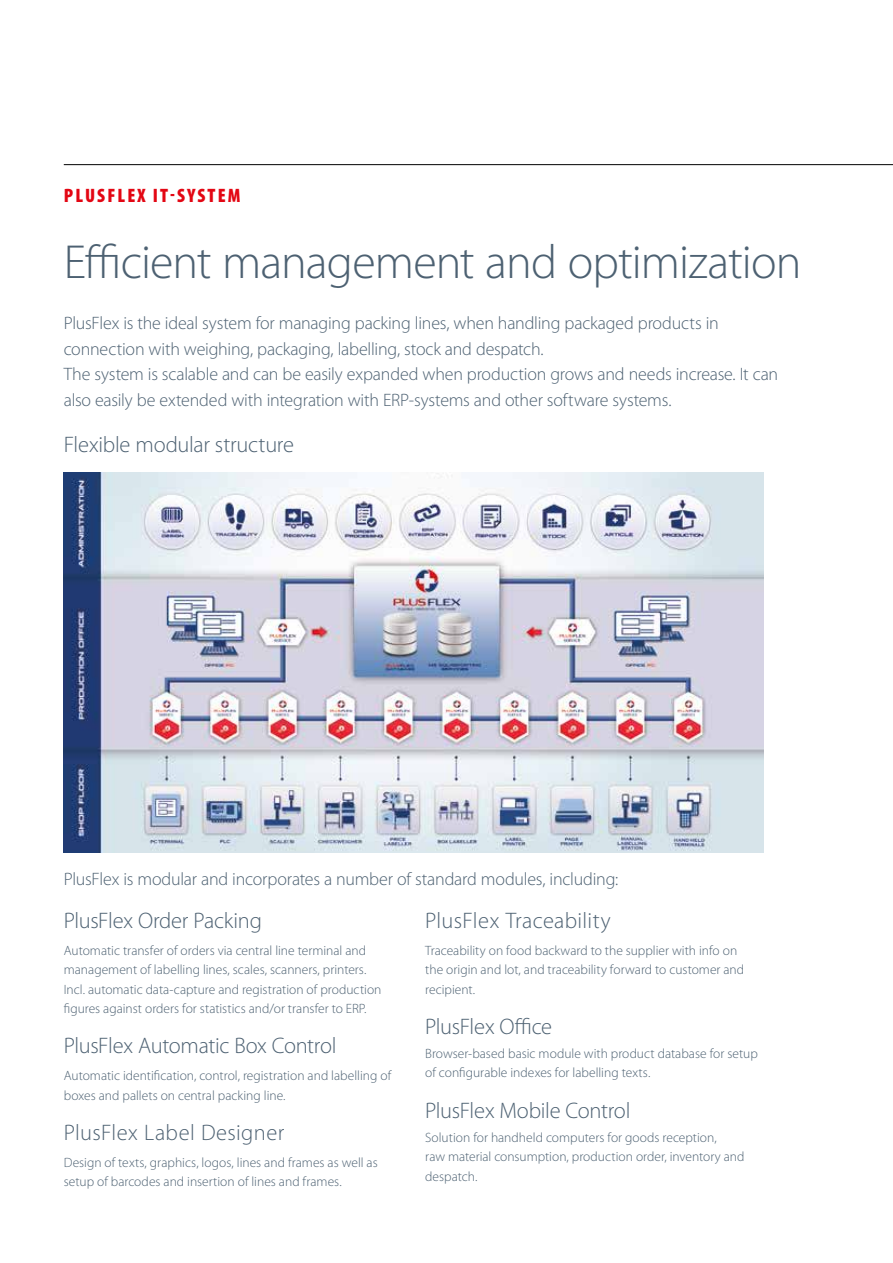
<style>
.page{position:relative;width:893px;height:1263px;background:#fff}
.page>*{position:absolute;margin:0;border:0;box-sizing:border-box;transform-origin:0 0}
.t1{font:300 48px "Myriad Pro";letter-spacing:-.02em;color:#4d6172}
.t2{font:300 22.5px "Myriad Pro";letter-spacing:-.01em;color:#4d6172}
.t3{font:300 22.5px "Myriad Pro";letter-spacing:.015em;color:#4d6172}
.t4{font:300 22.5px "Myriad Pro";letter-spacing:.01em;color:#4d6172}
.t5{font:900 condensed 19.5px "Myriad Pro";letter-spacing:.11em;color:#e30613}
.t6{font:300 18px/25.5px "Myriad Pro";letter-spacing:-.01em;color:#4d6172}
.t7{font:300 13.5px/19.5px "Myriad Pro";color:#4d6172}
</style>
<div class="page">
<hr style="left:892px;top:0;width:1px;height:1263px;background:#2c4255">
<img style="left:64px;top:472px;width:700px;height:381px">
<hr style="left:64px;top:164px;width:829px;height:1px;background:#000">
<h3 class="t5" style="left:64px;top:183px;width:178px">PLUSFLEX IT-SYSTEM</h3>
<h1 class="t1" style="left:64px;top:233px;width:739px">Efficient management and optimization</h1>
<p class="t6" style="left:64px;top:310px;width:716px">PlusFlex is the ideal system for managing packing lines, when handling packaged products in connection with weighing, packaging, labelling, stock and despatch.<br>The system is scalable and can be easily expanded when production grows and needs increase. It can also easily be extended with integration with ERP-systems and other software systems.</p>
<h2 class="t2" style="left:64px;top:431px;width:232px">Flexible modular structure</h2>
<h3 class="t6" style="left:64px;top:866px;width:556px">PlusFlex is modular and incorporates a number of standard modules, including:</h3>
<h2 class="t2" style="left:64px;top:907px;width:200px">PlusFlex Order Packing</h2>
<p class="t7" style="left:64px;top:940px;width:319px">Automatic transfer of orders via central line terminal and management of labelling lines, scales, scanners, printers.<br>Incl. automatic data-capture and registration of production figures against orders for statistics and/or transfer to ERP.</p>
<h2 class="t2" style="left:64px;top:1032px;width:274px">PlusFlex Automatic Box Control</h2>
<p class="t7" style="left:64px;top:1066px;width:329px">Automatic identification, control, registration and labelling of boxes and pallets on central packing line.</p>
<h2 class="t3" style="left:64px;top:1119px;width:222px">PlusFlex Label Designer</h2>
<p class="t7" style="left:64px;top:1152px;width:315px">Design of texts, graphics, logos, lines and frames as well as setup of barcodes and insertion of lines and frames.</p>
<h2 class="t4" style="left:425px;top:907px;width:187px">PlusFlex Traceability</h2>
<p class="t7" style="left:425px;top:940px;width:321px">Traceability on food backward to the supplier with info on the origin and lot, and traceability forward to customer and recipient.</p>
<h2 class="t2" style="left:425px;top:1013px;width:128px">PlusFlex Office</h2>
<p class="t7" style="left:425px;top:1043px;width:334px">Browser-based basic module with product database for setup of configurable indexes for labelling texts.</p>
<h2 class="t2" style="left:425px;top:1097px;width:207px">PlusFlex Mobile Control</h2>
<p class="t7" style="left:425px;top:1127px;width:321px">Solution for handheld computers for goods reception,<br>raw material consumption, production order, inventory and despatch.</p>
</div>
